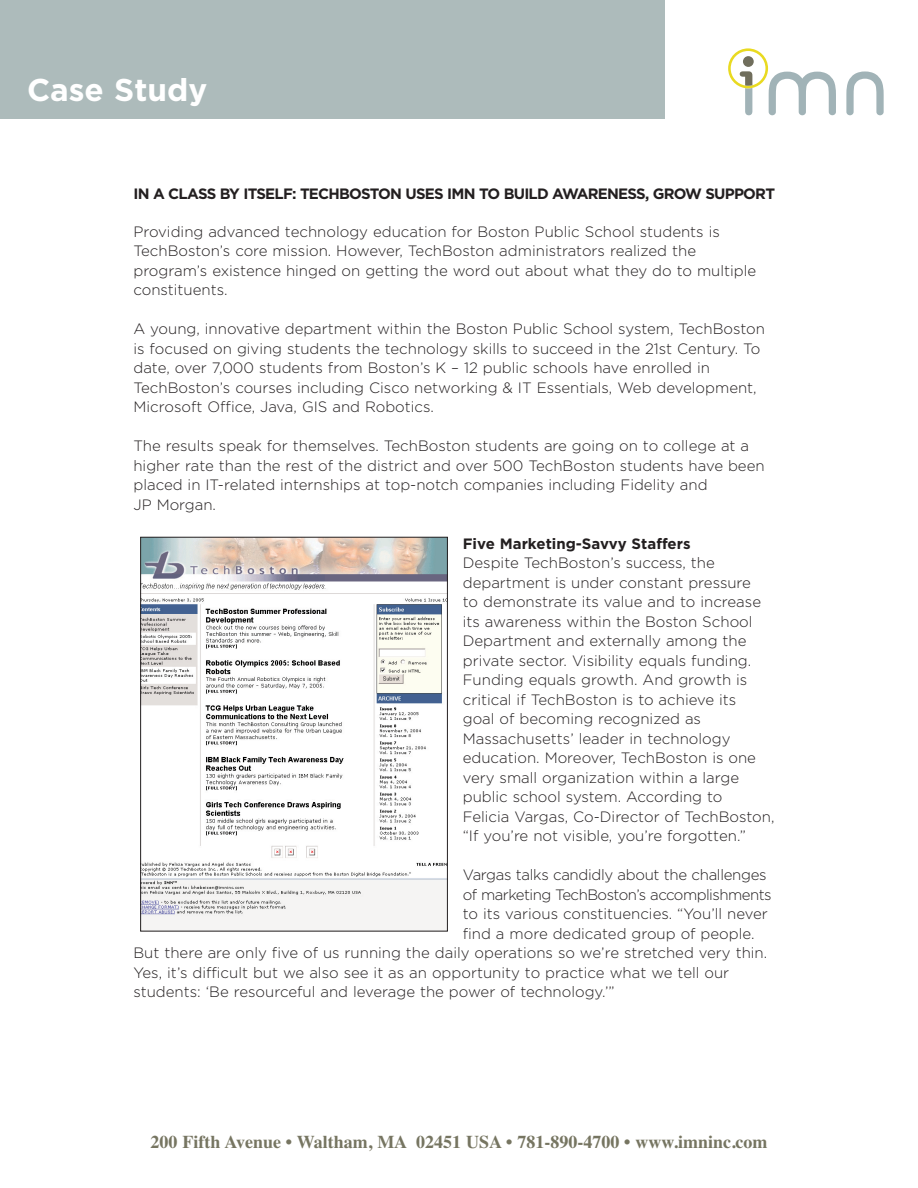
<style>
.page{position:relative;width:918px;height:1188px;background:#fff}
.page>*{position:absolute;margin:0;border:0;box-sizing:border-box;transform-origin:0 0}
.t1{font:700 31.5px "Gotham";color:#fff}
.t2{font:700 18px "Times";color:#767561}
.t3{font:300 15px/19.5px "Gotham";color:#231f20}
.t4{font:700 15px "Gotham";letter-spacing:-.05em;color:#231f20}
.t5{font:300 15px "Gotham";letter-spacing:-.035em;color:#231f20}
.t6{font:300 15px "Gotham";letter-spacing:-.02em;color:#231f20}
.t7{font:700 15px "Gotham";color:#231f20}
</style>
<div class="page">
<svg style="left:846px;top:71px;width:38px;height:44px"></svg>
<svg style="left:728px;top:48px;width:108px;height:67px"></svg>
<div style="left:0;top:0;width:665px;height:118px;background:#adbbbb"></div>
<img style="left:142px;top:539px;width:304px;height:391px">
<div style="left:140px;top:537px;width:308px;height:395px;border:1px solid #231f20"></div>
<h1 class="t1" style="left:27px;top:78px;width:182px">Case Study</h1>
<p class="t4" style="left:133px;top:188px;width:643px">IN A CLASS BY ITSELF: TECHBOSTON USES IMN TO BUILD AWARENESS, GROW SUPPORT</p>
<p class="t3" style="left:133px;top:223px;width:624px">Providing advanced technology education for Boston Public School students is TechBoston’s core mission. However, TechBoston administrators realized the program’s existence hinged on getting the word out about what they do to multiple constituents.</p>
<p class="t3" style="left:133px;top:320px;width:633px">A young, innovative department within the Boston Public School system, TechBoston is focused on giving students the technology skills to succeed in the 21st Century. To date, over 7,000 students from Boston’s K – 12 public schools have enrolled in TechBoston’s courses including Cisco networking &amp; IT Essentials, Web development, Microsoft Office, Java, GIS and Robotics.</p>
<p class="t3" style="left:133px;top:437px;width:633px">The results speak for themselves. TechBoston students are going on to college at a higher rate than the rest of the district and over 500 TechBoston students have been placed in IT-related internships at top-notch companies including Fidelity and<br>JP Morgan.</p>
<p class="t7" style="left:463px;top:538px;width:229px">Five Marketing-Savvy Staffers</p>
<p class="t3" style="left:463px;top:554px;width:313px">Despite TechBoston’s success, the department is under constant pressure<br>to demonstrate its value and to increase its awareness within the Boston School Department and externally among the private sector. Visibility equals funding.<br>Funding equals growth. And growth is critical if TechBoston is to achieve its<br>goal of becoming recognized as Massachusetts’ leader in technology education. Moreover, TechBoston is one very small organization within a large public school system. According to<br>Felicia Vargas, Co-Director of TechBoston, “If you’re not visible, you’re forgotten.”</p>
<p class="t6" style="left:463px;top:869px;width:305px">Vargas talks candidly about the challenges</p>
<p class="t5" style="left:463px;top:889px;width:310px">of marketing TechBoston’s accomplishments</p>
<p class="t3" style="left:463px;top:905px;width:307px">to its various constituencies. “You’ll never</p>
<p class="t3" style="left:463px;top:925px;width:293px">find a more dedicated group of people.</p>
<p class="t3" style="left:133px;top:944px;width:635px">But there are only five of us running the daily operations so we’re stretched very thin.</p>
<p class="t3" style="left:133px;top:964px;width:597px">Yes, it’s difficult but we also see it as an opportunity to practice what we tell our</p>
<p class="t3" style="left:133px;top:983px;width:483px">students: ‘Be resourceful and leverage the power of technology.’”</p>
<p class="t2" style="left:150px;top:1135px;width:619px">200 Fifth Avenue • Waltham, MA 02451 USA • 781-890-4700 • www.imninc.com</p>
</div>
